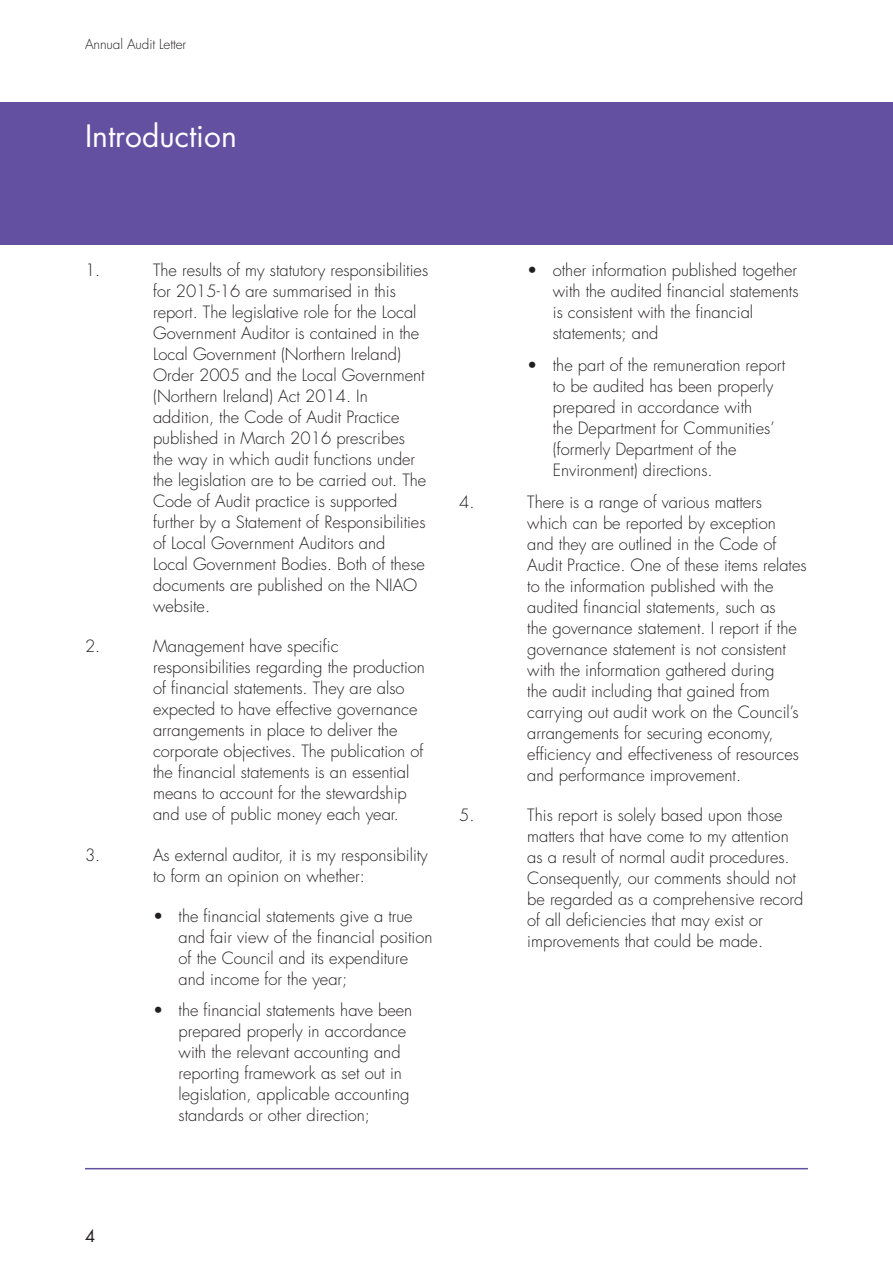
<style>
.page{position:relative;width:893px;height:1263px;background:#fff}
.page>*{position:absolute;margin:0;border:0;box-sizing:border-box;transform-origin:0 0}
.Banner_Heading_White{font:30px "Futura";color:#fff}
.t1{font:300 16.5px/21px "Futura";color:#231f20}
.Top_strip_text_left{font:16.5px "Futura";color:#231f20}
.Top_strip_text_left-2{font:300 13.5px "Futura";letter-spacing:-.005em;color:#231f20}
</style>
<div class="page">
<div style="left:0;top:102px;width:893px;height:142px;background:#6350a1"></div>
<hr style="left:85px;top:1168px;width:723px;height:1px;background:#6350a1">
<p class="Top_strip_text_left-2" style="left:85px;top:35px;width:103px">Annual Audit Letter</p>
<p class="Banner_Heading_White" style="left:85px;top:116px;width:153px">Introduction</p>
<p class="t1" style="left:85px;top:260px;width:17px">1.</p>
<p class="t1" style="left:153px;top:260px;width:277px">The results of my statutory responsibilities for 2015-16 are summarised in this report. The legislative role for the Local Government Auditor is contained in the Local Government (Northern Ireland)<br>Order 2005 and the Local Government (Northern Ireland) Act 2014. In addition, the Code of Audit Practice published in March 2016 prescribes the way in which audit functions under the legislation are to be carried out. The Code of Audit practice is supported further by a Statement of Responsibilities of Local Government Auditors and<br>Local Government Bodies. Both of these documents are published on the NIAO website.</p>
<p class="t1" style="left:85px;top:636px;width:17px">2.</p>
<p class="t1" style="left:153px;top:636px;width:273px">Management have specific responsibilities regarding the production of financial statements. They are also expected to have effective governance arrangements in place to deliver the corporate objectives. The publication of the financial statements is an essential means to account for the stewardship and use of public money each year.</p>
<p class="t1" style="left:85px;top:844px;width:17px">3.</p>
<p class="t1" style="left:153px;top:844px;width:276px">As external auditor, it is my responsibility to form an opinion on whether:</p>
<p class="t1" style="left:179px;top:906px;width:255px;text-indent:-26px">• the financial statements give a true and fair view of the financial position of the Council and its expenditure and income for the year;</p>
<p class="t1" style="left:179px;top:1000px;width:235px;text-indent:-26px">• the financial statements have been prepared properly in accordance with the relevant accounting and reporting framework as set out in legislation, applicable accounting standards or other direction;</p>
<p class="t1" style="left:553px;top:260px;width:247px;text-indent:-26px">• other information published together with the audited financial statements is consistent with the financial statements; and</p>
<p class="t1" style="left:553px;top:355px;width:234px;text-indent:-26px">• the part of the remuneration report to be audited has been properly prepared in accordance with<br>the Department for Communities’ (formerly Department of the<br>Environment) directions.</p>
<p class="t1" style="left:459px;top:491px;width:17px">4.</p>
<p class="t1" style="left:527px;top:491px;width:281px">There is a range of various matters<br>which can be reported by exception<br>and they are outlined in the Code of Audit Practice. One of these items relates to the information published with the audited financial statements, such as<br>the governance statement. I report if the governance statement is not consistent with the information gathered during<br>the audit including that gained from carrying out audit work on the Council’s arrangements for securing economy, efficiency and effectiveness of resources and performance improvement.</p>
<p class="t1" style="left:459px;top:805px;width:17px">5.</p>
<p class="t1" style="left:527px;top:805px;width:277px">This report is solely based upon those matters that have come to my attention as a result of normal audit procedures.<br>Consequently, our comments should not be regarded as a comprehensive record of all deficiencies that may exist or improvements that could be made.</p>
<p class="Top_strip_text_left" style="left:85px;top:1225px;width:12px">4</p>
</div>
